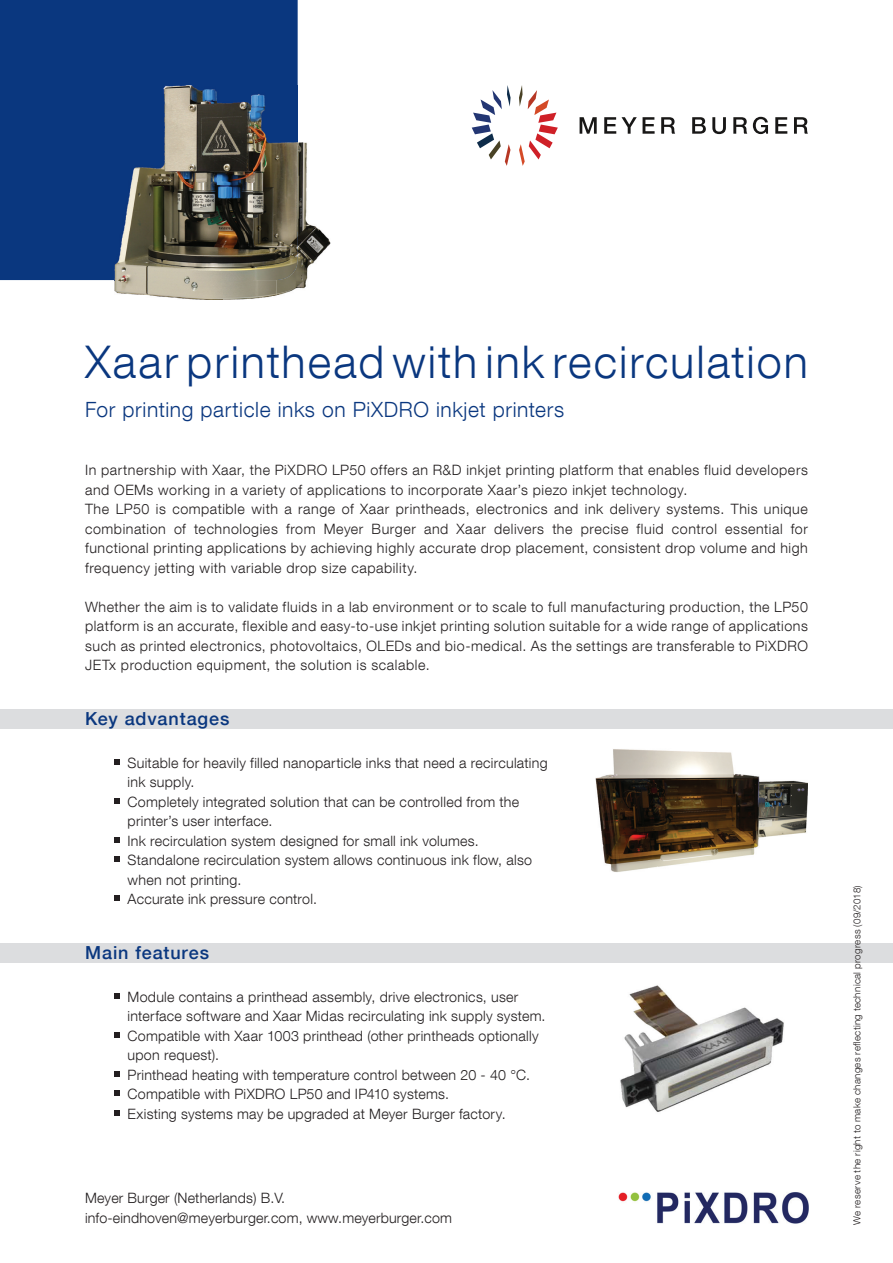
<style>
.page{position:relative;width:893px;height:1263px;background:#fff}
.page>*{position:absolute;margin:0;border:0;box-sizing:border-box;transform-origin:0 0}
.t1{font:300 45px "Helvetica MB 45";letter-spacing:.045em;color:#0a377f}
.t2{font:300 21px "Helvetica MB 45";letter-spacing:.03em;color:#0a377f}
.t3{font:500 18px "Helvetica MB 65";letter-spacing:.05em;color:#0a377f}
.t4{font:300 14.25px/19.5px "Helvetica MB 45";letter-spacing:.025em;color:#231f20}
.t5{font:300 9.75px "Helvetica MB 45";letter-spacing:.03em;color:#231f20}
</style>
<div class="page">
<div style="left:0;top:0;width:298px;height:280px;background:#0a377f"></div>
<img style="left:618px;top:1192px;width:191px;height:32px">
<div style="left:0;top:709px;width:893px;height:20px;background:#dcdddf"></div>
<div style="left:0;top:943px;width:893px;height:20px;background:#dcdddf"></div>
<img style="left:298px;top:142px;width:9px;height:50px">
<img style="left:277px;top:192px;width:53px;height:104px">
<img style="left:115px;top:280px;width:162px;height:20px">
<img style="left:115px;top:85px;width:183px;height:195px">
<img style="left:620px;top:985px;width:164px;height:127px">
<img style="left:595px;top:749px;width:213px;height:123px">
<svg style="left:519px;top:85px;width:39px;height:81px"></svg>
<svg style="left:472px;top:85px;width:39px;height:81px"></svg>
<svg style="left:580px;top:117px;width:17px;height:17px"></svg>
<svg style="left:604px;top:117px;width:33px;height:17px"></svg>
<svg style="left:643px;top:117px;width:12px;height:17px"></svg>
<svg style="left:661px;top:117px;width:14px;height:17px"></svg>
<svg style="left:692px;top:117px;width:14px;height:17px"></svg>
<svg style="left:712px;top:117px;width:14px;height:17px"></svg>
<svg style="left:733px;top:117px;width:14px;height:17px"></svg>
<svg style="left:753px;top:117px;width:15px;height:17px"></svg>
<svg style="left:775px;top:117px;width:12px;height:17px"></svg>
<svg style="left:794px;top:117px;width:14px;height:17px"></svg>
<svg style="left:115px;top:759px;width:5px;height:5px"></svg>
<svg style="left:115px;top:798px;width:5px;height:5px"></svg>
<svg style="left:115px;top:837px;width:5px;height:5px"></svg>
<svg style="left:115px;top:857px;width:5px;height:5px"></svg>
<svg style="left:115px;top:896px;width:5px;height:5px"></svg>
<svg style="left:115px;top:993px;width:5px;height:5px"></svg>
<svg style="left:115px;top:1032px;width:5px;height:5px"></svg>
<svg style="left:115px;top:1071px;width:5px;height:5px"></svg>
<svg style="left:115px;top:1091px;width:5px;height:5px"></svg>
<svg style="left:115px;top:1110px;width:5px;height:5px"></svg>
<h1 class="t1" style="left:85px;top:334px;width:724px">Xaar printhead with ink recirculation</h1>
<h2 class="t2" style="left:85px;top:396px;width:481px">For printing particle inks on PiXDRO inkjet printers</h2>
<p class="t4" style="left:85px;top:460px;width:724px">In partnership with Xaar, the PiXDRO LP50 offers an R&amp;D inkjet printing platform that enables fluid developers and OEMs working in a variety of applications to incorporate Xaar’s piezo inkjet technology.<br>The LP50 is compatible with a range of Xaar printheads, electronics and ink delivery systems. This unique combination of technologies from Meyer Burger and Xaar delivers the precise fluid control essential for functional printing applications by achieving highly accurate drop placement, consistent drop volume and high frequency jetting with variable drop size capability.</p>
<p class="t4" style="left:85px;top:596px;width:724px;text-align:justify">Whether the aim is to validate fluids in a lab environment or to scale to full manufacturing production, the LP50 platform is an accurate, flexible and easy-to-use inkjet printing solution suitable for a wide range of applications such as printed electronics, photovoltaics, OLEDs and bio-medical. As the settings are transferable to PiXDRO JETx production equipment, the solution is scalable.</p>
<p class="t3" style="left:85px;top:708px;width:146px">Key advantages</p>
<p class="t4" style="left:128px;top:752px;width:421px">Suitable for heavily filled nanoparticle inks that need a recirculating ink supply.<br>Completely integrated solution that can be controlled from the printer’s user interface.<br>Ink recirculation system designed for small ink volumes.<br>Standalone recirculation system allows continuous ink flow, also when not printing.<br>Accurate ink pressure control.</p>
<p class="t3" style="left:85px;top:942px;width:126px">Main features</p>
<p class="t4" style="left:128px;top:986px;width:419px">Module contains a printhead assembly, drive electronics, user interface software and Xaar Midas recirculating ink supply system.<br>Compatible with Xaar 1003 printhead (other printheads optionally upon request).<br>Printhead heating with temperature control between 20 - 40 °C.<br>Compatible with PiXDRO LP50 and IP410 systems.<br>Existing systems may be upgraded at Meyer Burger factory.</p>
<p class="t4" style="left:85px;top:1188px;width:368px">Meyer Burger (Netherlands) B.V. info-eindhoven@meyerburger.com, www.meyerburger.com</p>
<p class="t5" style="left:851px;top:1225px;width:341px;rotate:-90deg">We reserve the right to make changes reflecting technical progress (09/2018)</p>
</div>
